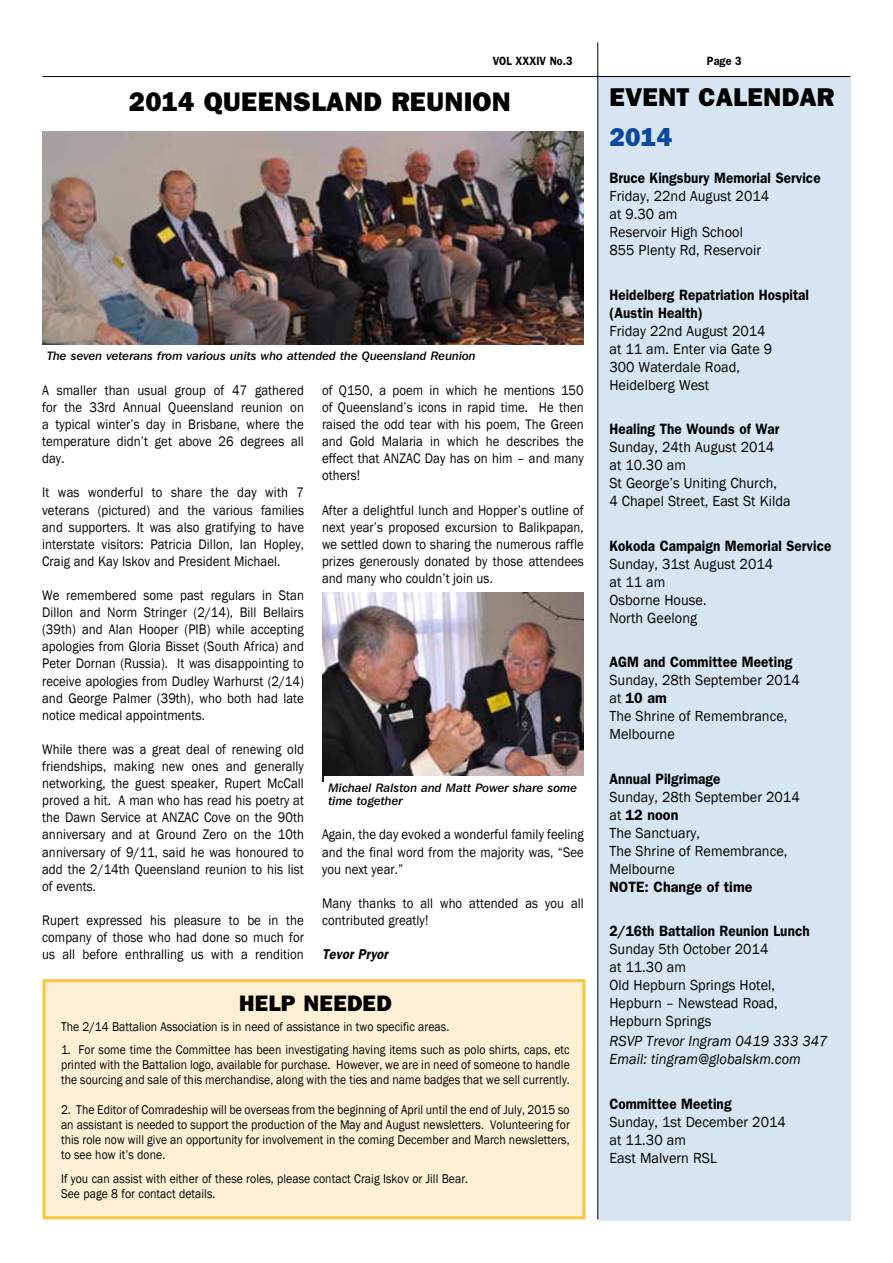
<style>
.page{position:relative;width:893px;height:1263px;background:#fff}
.page>*{position:absolute;margin:0;border:0;box-sizing:border-box;transform-origin:0 0}
.t1{font:800 27px "Franklin Gothic";letter-spacing:.01em;color:#000}
.t2{font:800 25.8px "Franklin Gothic";letter-spacing:.01em;color:#000}
.t3{font:800 25.8px "Franklin Gothic";color:#0c499c}
.t4{font:800 22.5px "Franklin Gothic";letter-spacing:.01em;color:#000}
.t5{font:15px/18px "Franklin Gothic";letter-spacing:.005em;color:#000;scale:.95 1}
.t6{font:600 15px/18px "Franklin Gothic";letter-spacing:.005em;color:#000;scale:.9 1}
.t7{font:italic 15px/18px "Franklin Gothic";letter-spacing:.005em;color:#000;scale:.95 1}
.t8{font:600 15px "Franklin Gothic";letter-spacing:.005em;color:#000;scale:.95 1}
.t9{font:14.25px/17.1px "Franklin Gothic";letter-spacing:.005em;color:#000;text-align:justify;scale:.9 1}
.t10{font:italic 600 14.25px "Franklin Gothic";letter-spacing:.005em;color:#000;scale:.9 1}
.t11{font:13.05px/15px "Franklin Gothic";letter-spacing:.005em;color:#000;text-align:justify;scale:.9 1}
.t12{font:12.15px/13.5px "Franklin Gothic IT Cby BT Med Ital";letter-spacing:.005em;color:#000}
.t13{font:600 12px "Franklin Gothic";letter-spacing:.005em;color:#000;scale:.9 1}
.s1{font-weight:600}
</style>
<div class="page">
<div style="left:43px;top:979px;width:542px;height:240px;background:#fdf0d5;border:3px solid #f5c63e"></div>
<div style="left:598px;top:77px;width:252px;height:1143px;background:#d7e5f3"></div>
<hr style="left:597px;top:43px;width:1px;height:1176px;background:#000">
<img style="left:43px;top:132px;width:541px;height:213px">
<img style="left:323px;top:592px;width:260px;height:190px">
<div style="left:324px;top:776px;width:261px;height:35px;background:#fff"></div>
<hr style="left:43px;top:76px;width:807px;height:1px;background:#000">
<p class="t13" style="left:493px;top:54px;width:90px">VOL XXXIV No.3</p>
<h1 class="t1" style="left:129px;top:86px;width:113px">2014 QUEENSLAND</h1>
<h1 class="t1" style="left:391px;top:85px;width:36px">REUNION</h1>
<p class="t12" style="left:47px;top:349px;width:430px">The seven veterans from various units who attended the Queensland Reunion</p>
<p class="t9" style="left:42px;top:382px;width:292px">A smaller than usual group of 47 gathered for the 33rd Annual Queensland reunion on a typical winter’s day in Brisbane, where the temperature didn’t get above 26 degrees all day.</p>
<p class="t9" style="left:42px;top:484px;width:292px">It was wonderful to share the day with 7 veterans (pictured) and the various families and supporters. It was also gratifying to have interstate visitors: Patricia Dillon, Ian Hopley, Craig and Kay Iskov and President Michael.</p>
<p class="t9" style="left:42px;top:587px;width:292px">We remembered some past regulars in Stan Dillon and Norm Stringer (2/14), Bill Bellairs (39th) and Alan Hooper (PIB) while accepting apologies from Gloria Bisset (South Africa) and Peter Dornan (Russia). It was disappointing to receive apologies from Dudley Warhurst (2/14) and George Palmer (39th), who both had late notice medical appointments.</p>
<p class="t9" style="left:42px;top:741px;width:292px">While there was a great deal of renewing old friendships, making new ones and generally networking, the guest speaker, Rupert McCall proved a hit. A man who has read his poetry at the Dawn Service at ANZAC Cove on the 90th anniversary and at Ground Zero on the 10th anniversary of 9/11, said he was honoured to add the 2/14th Queensland reunion to his list of events.</p>
<p class="t9" style="left:42px;top:912px;width:292px">Rupert expressed his pleasure to be in the company of those who had done so much for us all before enthralling us with a rendition</p>
<p class="t9" style="left:322px;top:382px;width:292px">of Q150, a poem in which he mentions 150 of Queensland’s icons in rapid time. He then raised the odd tear with his poem, The Green and Gold Malaria in which he describes the effect that ANZAC Day has on him – and many others!</p>
<p class="t9" style="left:322px;top:501px;width:292px">After a delightful lunch and Hopper’s outline of next year’s proposed excursion to Balikpapan, we settled down to sharing the numerous raffle prizes generously donated by those attendees and many who couldn’t join us.</p>
<p class="t12" style="left:329px;top:780px;width:250px">Michael Ralston and Matt Power share some time together</p>
<p class="t9" style="left:322px;top:826px;width:292px">Again, the day evoked a wonderful family feeling and the final word from the majority was, “See you next year.”</p>
<p class="t9" style="left:322px;top:895px;width:292px">Many thanks to all who attended as you all contributed greatly!</p>
<p class="t10" style="left:322px;top:946px;width:75px">Tevor Pryor</p>
<h3 class="t4" style="left:239px;top:990px;width:154px">HELP NEEDED</h3>
<p class="t11" style="left:61px;top:1019px;width:433px">The 2/14 Battalion Association is in need of assistance in two specific areas.</p>
<p class="t11" style="left:61px;top:1042px;width:567px">1. For some time the Committee has been investigating having items such as polo shirts, caps, etc printed with the Battalion logo, available for purchase. However, we are in need of someone to handle the sourcing and sale of this merchandise, along with the ties and name badges that we sell currently.</p>
<p class="t11" style="left:61px;top:1102px;width:567px">2. The Editor of Comradeship will be overseas from the beginning of April until the end of July, 2015 so an assistant is needed to support the production of the May and August newsletters. Volunteering for this role now will give an opportunity for involvement in the coming December and March newsletters, to see how it’s done.</p>
<p class="t11" style="left:61px;top:1171px;width:454px">If you can assist with either of these roles, please contact Craig Iskov or Jill Bear.<br>See page 8 for contact details.</p>
<p class="t13" style="left:707px;top:54px;width:40px">Page 3</p>
<h2 class="t2" style="left:609px;top:82px;width:227px">EVENT CALENDAR</h2>
<h2 class="t3" style="left:609px;top:122px;width:64px">2014</h2>
<p class="t6" style="left:609px;top:169px;width:236px">Bruce Kingsbury Memorial Service</p>
<p class="t5" style="left:609px;top:188px;width:170px">Friday, 22nd August 2014 at 9.30 am<br>Reservoir High School<br>855 Plenty Rd, Reservoir</p>
<p class="t6" style="left:609px;top:285px;width:223px">Heidelberg Repatriation Hospital (Austin Health)</p>
<p class="t5" style="left:609px;top:322px;width:173px">Friday 22nd August 2014 at 11 am. Enter via Gate 9<br>300 Waterdale Road,<br>Heidelberg West</p>
<p class="t6" style="left:609px;top:420px;width:190px">Healing The Wounds of War</p>
<p class="t5" style="left:609px;top:439px;width:192px">Sunday, 24th August 2014<br>at 10.30 am<br>St George’s Uniting Church,<br>4 Chapel Street, East St Kilda</p>
<p class="t6" style="left:609px;top:536px;width:248px">Kokoda Campaign Memorial Service</p>
<p class="t5" style="left:609px;top:555px;width:174px">Sunday, 31st August 2014 at 11 am<br>Osborne House.<br>North Geelong</p>
<p class="t6" style="left:609px;top:653px;width:205px">AGM and Committee Meeting</p>
<p class="t5" style="left:609px;top:672px;width:202px">Sunday, 28th September 2014 at <span class="s1">10 am<br></span>The Shrine of Remembrance,<br>Melbourne</p>
<p class="t6" style="left:609px;top:769px;width:125px">Annual Pilgrimage</p>
<p class="t5" style="left:609px;top:788px;width:202px">Sunday, 28th September 2014 at <span class="s1">12 noon<br></span>The Sanctuary,<br>The Shrine of Remembrance,<br>Melbourne</p>
<p class="t8" style="left:609px;top:878px;width:152px">NOTE: Change of time</p>
<p class="t6" style="left:609px;top:922px;width:224px">2/16th Battalion Reunion Lunch</p>
<p class="t5" style="left:609px;top:941px;width:179px">Sunday 5th October 2014 at 11.30 am<br>Old Hepburn Springs Hotel,<br>Hepburn – Newstead Road,<br>Hepburn Springs</p>
<p class="t7" style="left:609px;top:1033px;width:231px">RSVP Trevor Ingram 0419 333 347<br>Email: tingram@globalskm.com</p>
<p class="t6" style="left:609px;top:1094px;width:137px">Committee Meeting</p>
<p class="t5" style="left:609px;top:1113px;width:187px">Sunday, 1st December 2014 at 11.30 am<br>East Malvern RSL</p>
</div>
